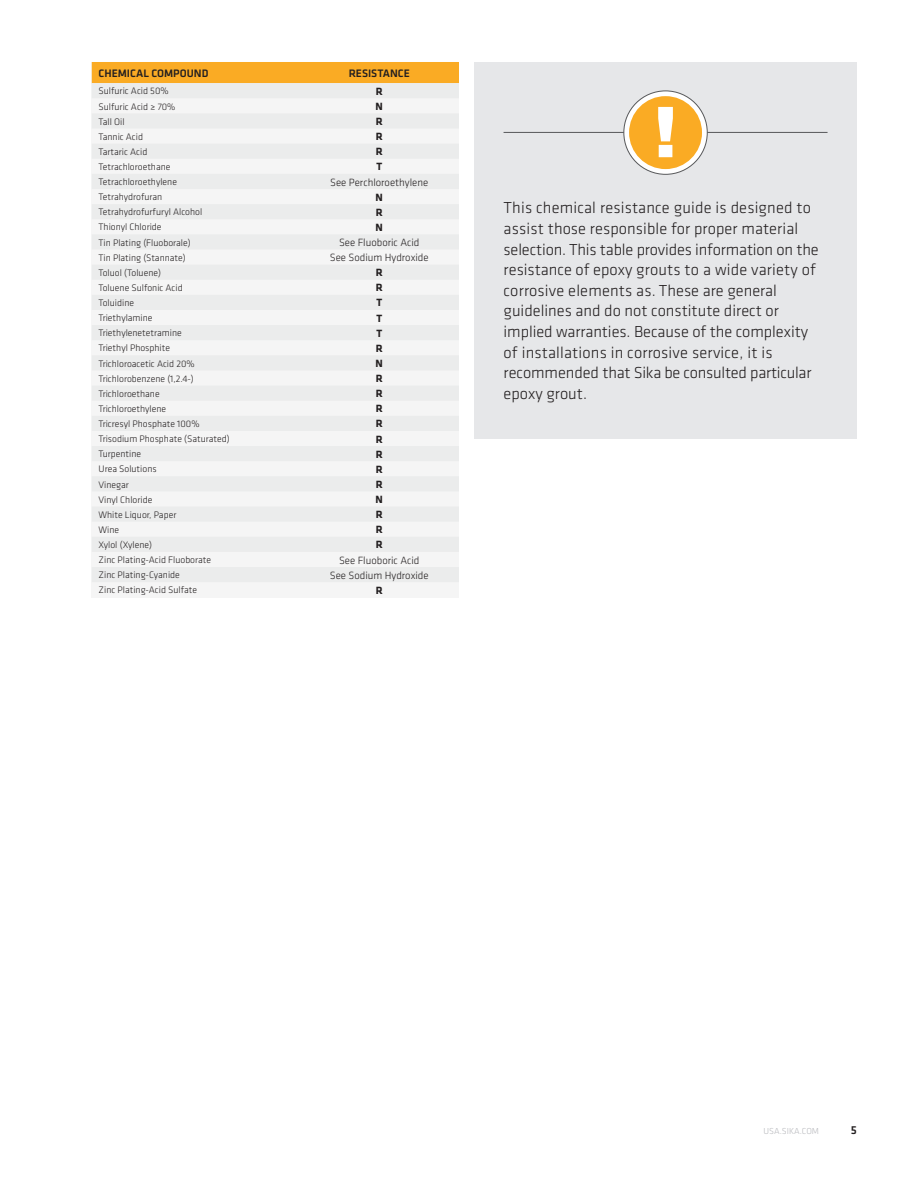
<style>
.page{position:relative;width:918px;height:1188px;background:#fff}
.page>*{position:absolute;margin:0;border:0;box-sizing:border-box;transform-origin:0 0}
.Body_Copy_Main{font:300 16.5px/20.7px "Klavika Basic";color:#231f20}
.t1{font:500 12px "Klavika Basic";color:#231f20}
.t2{font:500 11.25px "Klavika Basic";color:#231f20}
.t3{font:300 10.8px "Klavika Basic";color:#231f20}
.t4{font:700 10.8px "Klavika Basic";color:#231f20}
.t5{font:300 9.75px "Klavika Basic";color:#231f20}
.t6{font:300 9px "Klavika Basic";color:#b6b7bb}
</style>
<div class="page">
<div style="left:92px;top:62px;width:367px;height:535px;background:#f5f5f5"></div>
<div style="left:92px;top:62px;width:367px;height:21px;background:#faab24"></div>
<div style="left:474px;top:62px;width:383px;height:376px;background:#e6e7e9"></div>
<hr style="left:504px;top:132px;width:324px;height:1px;background:#57585a">
<svg style="left:624px;top:91px;width:83px;height:83px"></svg>
<div style="left:624px;top:91px;width:83px;height:83px;border:1px solid #57585a;border-radius:50%"></div>
<div style="left:629px;top:96px;width:73px;height:73px;background:#faab24;border-radius:50%"></div>
<svg style="left:658px;top:107px;width:15px;height:50px"></svg>
<p class="t2" style="left:99px;top:65px;width:111px">CHEMICAL COMPOUND</p>
<p class="t2" style="left:349px;top:65px;width:63px">RESISTANCE</p>
<p class="t5" style="left:99px;top:85px;width:72px">Sulfuric Acid 50%</p>
<p class="t4" style="left:376px;top:83px;width:8px">R</p>
<p class="t5" style="left:99px;top:100px;width:78px">Sulfuric Acid ≥ 70%</p>
<p class="t4" style="left:376px;top:99px;width:9px">N</p>
<p class="t5" style="left:99px;top:116px;width:28px">Tall Oil</p>
<p class="t4" style="left:376px;top:114px;width:8px">R</p>
<p class="t5" style="left:99px;top:131px;width:46px">Tannic Acid</p>
<p class="t4" style="left:376px;top:129px;width:8px">R</p>
<p class="t5" style="left:99px;top:146px;width:50px">Tartaric Acid</p>
<p class="t4" style="left:376px;top:144px;width:8px">R</p>
<p class="t5" style="left:99px;top:161px;width:73px">Tetrachloroethane</p>
<p class="t4" style="left:376px;top:159px;width:7px">T</p>
<p class="t5" style="left:99px;top:176px;width:80px">Tetrachloroethylene</p>
<p class="t3" style="left:330px;top:175px;width:100px">See Perchloroethylene</p>
<p class="t5" style="left:99px;top:191px;width:65px">Tetrahydrofuran</p>
<p class="t4" style="left:376px;top:189px;width:9px">N</p>
<p class="t5" style="left:99px;top:206px;width:105px">Tetrahydrofurfuryl Alcohol</p>
<p class="t4" style="left:376px;top:204px;width:8px">R</p>
<p class="t5" style="left:99px;top:221px;width:65px">Thionyl Chloride</p>
<p class="t4" style="left:376px;top:219px;width:9px">N</p>
<p class="t5" style="left:99px;top:236px;width:94px">Tin Plating (Fluoborale)</p>
<p class="t3" style="left:339px;top:236px;width:82px">See Fluoboric Acid</p>
<p class="t5" style="left:99px;top:252px;width:89px">Tin Plating (Stannate)</p>
<p class="t3" style="left:330px;top:251px;width:100px">See Sodium Hydroxide</p>
<p class="t5" style="left:99px;top:267px;width:64px">Toluol (Toluene)</p>
<p class="t4" style="left:376px;top:265px;width:8px">R</p>
<p class="t5" style="left:99px;top:282px;width:86px">Toluene Sulfonic Acid</p>
<p class="t4" style="left:376px;top:280px;width:8px">R</p>
<p class="t5" style="left:99px;top:297px;width:37px">Toluidine</p>
<p class="t4" style="left:376px;top:295px;width:7px">T</p>
<p class="t5" style="left:99px;top:312px;width:56px">Triethylamine</p>
<p class="t4" style="left:376px;top:310px;width:7px">T</p>
<p class="t5" style="left:99px;top:327px;width:85px">Triethylenetetramine</p>
<p class="t4" style="left:376px;top:325px;width:7px">T</p>
<p class="t5" style="left:99px;top:342px;width:73px">Triethyl Phosphite</p>
<p class="t4" style="left:376px;top:340px;width:8px">R</p>
<p class="t5" style="left:99px;top:357px;width:98px">Trichloroacetic Acid 20%</p>
<p class="t4" style="left:376px;top:356px;width:9px">N</p>
<p class="t5" style="left:99px;top:373px;width:97px">Trichlorobenzene (1,2.4-)</p>
<p class="t4" style="left:376px;top:371px;width:8px">R</p>
<p class="t5" style="left:99px;top:388px;width:63px">Trichloroethane</p>
<p class="t4" style="left:376px;top:386px;width:8px">R</p>
<p class="t5" style="left:99px;top:403px;width:69px">Trichloroethylene</p>
<p class="t4" style="left:376px;top:401px;width:8px">R</p>
<p class="t5" style="left:99px;top:418px;width:103px">Tricresyl Phosphate 100%</p>
<p class="t4" style="left:376px;top:416px;width:8px">R</p>
<p class="t5" style="left:99px;top:433px;width:133px">Trisodium Phosphate (Saturated)</p>
<p class="t4" style="left:376px;top:431px;width:8px">R</p>
<p class="t5" style="left:99px;top:448px;width:44px">Turpentine</p>
<p class="t4" style="left:376px;top:446px;width:8px">R</p>
<p class="t5" style="left:99px;top:463px;width:60px">Urea Solutions</p>
<p class="t4" style="left:376px;top:461px;width:8px">R</p>
<p class="t5" style="left:99px;top:478px;width:32px">Vinegar</p>
<p class="t4" style="left:376px;top:477px;width:8px">R</p>
<p class="t5" style="left:99px;top:494px;width:55px">Vinyl Chloride</p>
<p class="t4" style="left:376px;top:492px;width:9px">N</p>
<p class="t5" style="left:99px;top:509px;width:79px">White Liquor, Paper</p>
<p class="t4" style="left:376px;top:507px;width:8px">R</p>
<p class="t5" style="left:99px;top:524px;width:22px">Wine</p>
<p class="t4" style="left:376px;top:522px;width:8px">R</p>
<p class="t5" style="left:99px;top:539px;width:55px">Xylol (Xylene)</p>
<p class="t4" style="left:376px;top:537px;width:8px">R</p>
<p class="t5" style="left:99px;top:554px;width:114px">Zinc Plating-Acid Fluoborate</p>
<p class="t3" style="left:339px;top:553px;width:82px">See Fluoboric Acid</p>
<p class="t5" style="left:99px;top:569px;width:83px">Zinc Plating-Cyanide</p>
<p class="t3" style="left:330px;top:569px;width:100px">See Sodium Hydroxide</p>
<p class="t5" style="left:99px;top:584px;width:100px">Zinc Plating-Acid Sulfate</p>
<p class="t4" style="left:376px;top:582px;width:8px">R</p>
<p class="Body_Copy_Main" style="left:504px;top:197px;width:317px">This chemical resistance guide is designed to assist those responsible for proper material selection. This table provides information on the resistance of epoxy grouts to a wide variety of corrosive elements as. These are general guidelines and do not constitute direct or implied warranties. Because of the complexity of installations in corrosive service, it is recommended that Sika be consulted particular epoxy grout.</p>
<p class="t6" style="left:764px;top:1125px;width:57px">USA.SIKA.COM</p>
<p class="t1" style="left:851px;top:1121px;width:8px">5</p>
</div>
